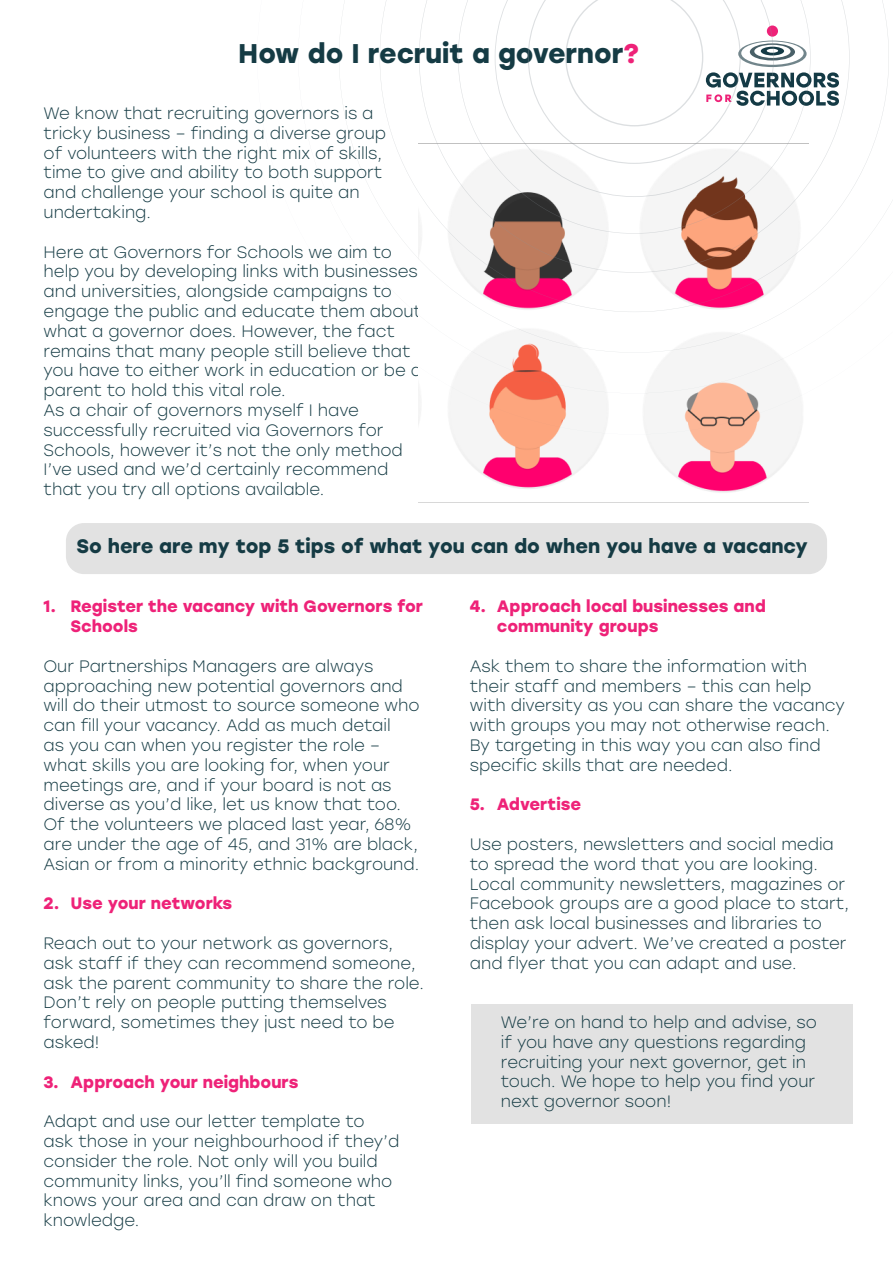
<style>
.page{position:relative;width:893px;height:1263px;background:#fff}
.page>*{position:absolute;margin:0;border:0;box-sizing:border-box;transform-origin:0 0}
.t1{font:700 27px "Stolzl";color:#153b44}
.t2{font:700 19.5px "Stolzl";color:#153b44}
.t3{font:300 16.5px/19.8px "Stolzl";color:#153b44}
.t4{font:700 16.5px/19.8px "Stolzl";color:#ee2278}
.s1{color:#ee2278}
</style>
<div class="page">
<div style="left:66px;top:523px;width:761px;height:51px;background:#e2e2e2;border-radius:18px"></div>
<img style="left:419px;top:434px;width:390px;height:69px">
<div style="left:471px;top:1004px;width:382px;height:119px;background:#e2e2e2"></div>
<svg style="left:364px;top:0;width:529px;height:434px"></svg>
<p class="t1" style="left:238px;top:34px;width:402px">How do I recruit a governor<span class="s1">?</span></p>
<p class="t3" style="left:44px;top:103px;width:344px">We know that recruiting governors is a tricky business – finding a diverse group of volunteers with the right mix of skills, time to give and ability to both support and challenge your school is quite an undertaking.</p>
<p class="t3" style="left:44px;top:241px;width:380px">Here at Governors for Schools we aim to help you by developing links with businesses and universities, alongside campaigns to engage the public and educate them about what a governor does. However, the fact remains that many people still believe that you have to either work in education or be a parent to hold this vital role.</p>
<p class="t3" style="left:44px;top:400px;width:361px">As a chair of governors myself I have successfully recruited via Governors for Schools, however it’s not the only method I’ve used and we’d certainly recommend that you try all options available.</p>
<p class="t2" style="left:77px;top:532px;width:733px">So here are my top 5 tips of what you can do when you have a vacancy</p>
<p class="t4" style="left:71px;top:596px;width:354px;text-indent:-27px">1. Register the vacancy with Governors for<br>Schools</p>
<p class="t3" style="left:44px;top:655px;width:377px">Our Partnerships Managers are always approaching new potential governors and will do their utmost to source someone who can fill your vacancy. Add as much detail<br>as you can when you register the role – what skills you are looking for, when your meetings are, and if your board is not as diverse as you’d like, let us know that too.<br>Of the volunteers we placed last year, 68% are under the age of 45, and 31% are black, Asian or from a minority ethnic background.</p>
<p class="t4" style="left:44px;top:893px;width:190px">2. Use your networks</p>
<p class="t3" style="left:44px;top:933px;width:382px">Reach out to your network as governors, ask staff if they can recommend someone, ask the parent community to share the role.<br>Don’t rely on people putting themselves forward, sometimes they just need to be asked!</p>
<p class="t4" style="left:44px;top:1071px;width:256px">3. Approach your neighbours</p>
<p class="t3" style="left:44px;top:1111px;width:357px">Adapt and use our letter template to<br>ask those in your neighbourhood if they’d consider the role. Not only will you build community links, you’ll find someone who knows your area and can draw on that knowledge.</p>
<p class="t4" style="left:497px;top:596px;width:270px;text-indent:-27px">4. Approach local businesses and community groups</p>
<p class="t3" style="left:470px;top:655px;width:376px">Ask them to share the information with their staff and members – this can help with diversity as you can share the vacancy with groups you may not otherwise reach.<br>By targeting in this way you can also find specific skills that are needed.</p>
<p class="t4" style="left:470px;top:794px;width:113px">5. Advertise</p>
<p class="t3" style="left:470px;top:834px;width:381px">Use posters, newsletters and social media to spread the word that you are looking.<br>Local community newsletters, magazines or Facebook groups are a good place to start, then ask local businesses and libraries to display your advert. We’ve created a poster and flyer that you can adapt and use.</p>
<p class="t3" style="left:501px;top:1012px;width:318px">We’re on hand to help and advise, so if you have any questions regarding recruiting your next governor, get in touch. We hope to help you find your next governor soon!</p>
</div>
